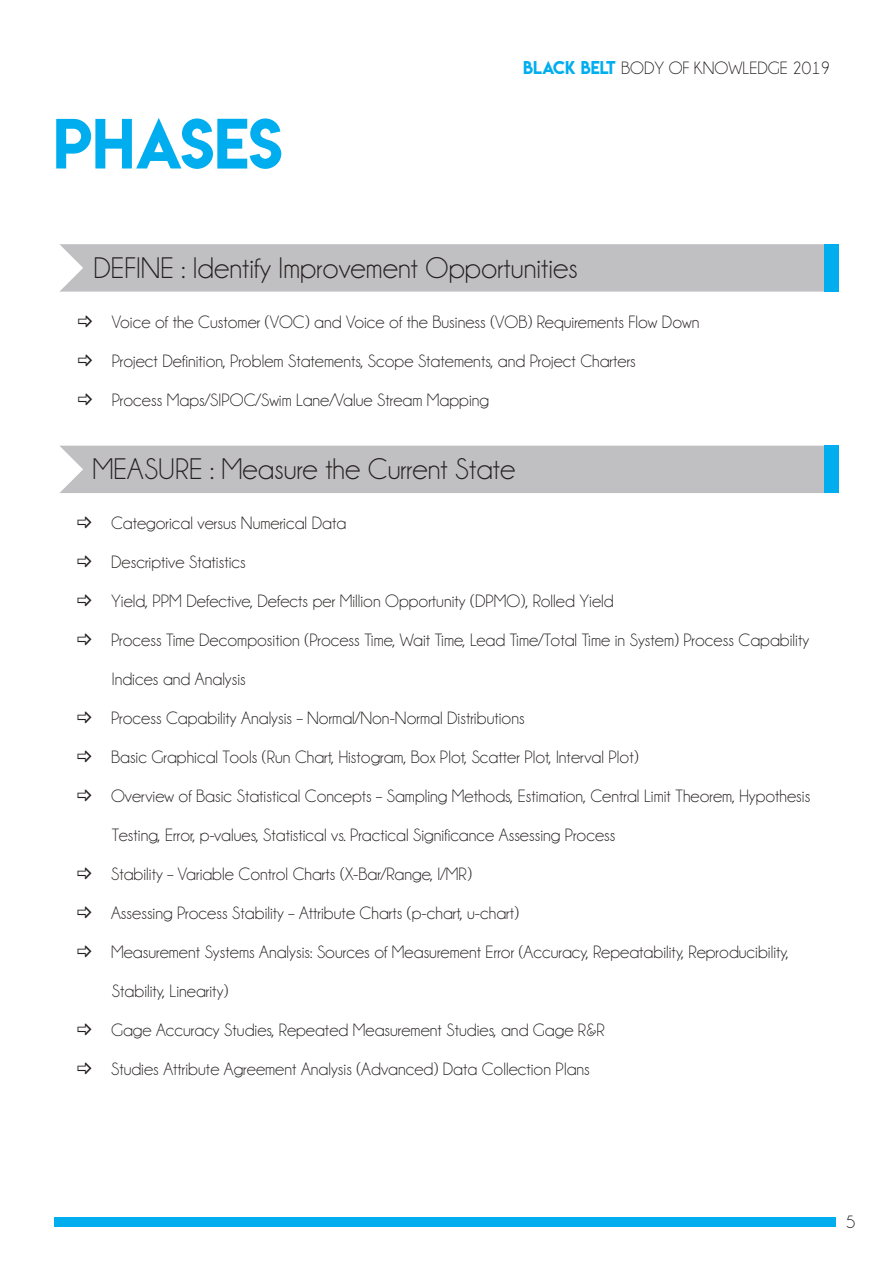
<style>
.page{position:relative;width:893px;height:1263px;background:#fff}
.page>*{position:absolute;margin:0;border:0;box-sizing:border-box;transform-origin:0 0}
.t1{font:63px "Lemon Milk";color:#00aeef}
.t2{font:30px "Champagne&Limousines";color:#241f1f}
.t3{font:18px/39px "Champagne&Limousines";color:#241f1f}
.s1{font-family:"Lemon Milk";font-size:16.5px;color:#00aeef}
</style>
<div class="page">
<div style="left:54px;top:1217px;width:781px;height:9px;background:#00aeef"></div>
<div style="left:59px;top:244px;width:765px;height:48px;background:#c0bfc1"></div>
<div style="left:60px;top:446px;width:764px;height:47px;background:#c0bfc1"></div>
<div style="left:824px;top:244px;width:15px;height:48px;background:#00aeef"></div>
<div style="left:824px;top:446px;width:15px;height:47px;background:#00aeef"></div>
<h1 class="t1" style="left:53px;top:99px;width:231px">PHASES</h1>
<p class="t3" style="left:523px;top:49px;width:309px"><span class="s1">BLACK BELT</span> BODY OF KNOWLEDGE 2019</p>
<h2 class="t2" style="left:94px;top:252px;width:486px">DEFINE : Identify Improvement Opportunities</h2>
<p class="t3" style="left:112px;top:303px;width:589px">Voice of the Customer (VOC) and Voice of the Business (VOB) Requirements Flow Down<br>Project Definition, Problem Statements, Scope Statements, and Project Charters<br>Process Maps/SIPOC/Swim Lane/Value Stream Mapping</p>
<h2 class="t2" style="left:92px;top:453px;width:424px">MEASURE : Measure the Current State</h2>
<p class="t3" style="left:111px;top:503px;width:701px">Categorical versus Numerical Data<br>Descriptive Statistics<br>Yield, PPM Defective, Defects per Million Opportunity (DPMO), Rolled Yield<br>Process Time Decomposition (Process Time, Wait Time, Lead Time/Total Time in System) Process Capability Indices and Analysis<br>Process Capability Analysis – Normal/Non-Normal Distributions<br>Basic Graphical Tools (Run Chart, Histogram, Box Plot, Scatter Plot, Interval Plot)<br>Overview of Basic Statistical Concepts – Sampling Methods, Estimation, Central Limit Theorem, Hypothesis Testing, Error, p-values, Statistical vs. Practical Significance Assessing Process<br>Stability – Variable Control Charts (X-Bar/Range, I/MR)<br>Assessing Process Stability – Attribute Charts (p-chart, u-chart)<br>Measurement Systems Analysis: Sources of Measurement Error (Accuracy, Repeatability, Reproducibility, Stability, Linearity)<br>Gage Accuracy Studies, Repeated Measurement Studies, and Gage R&amp;R<br>Studies Attribute Agreement Analysis (Advanced) Data Collection Plans</p>
<p class="t3" style="left:846px;top:1202px;width:11px">5</p>
</div>
